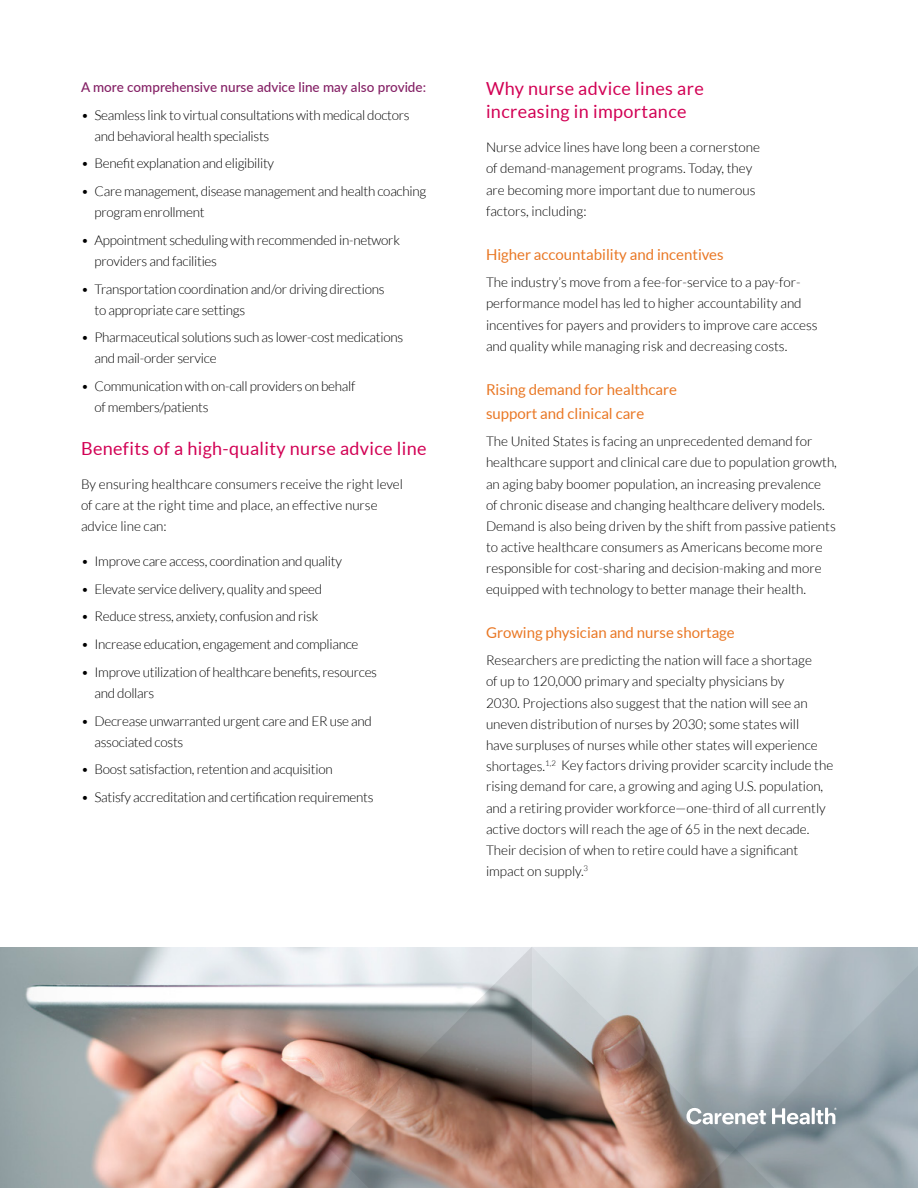
<style>
.page{position:relative;width:918px;height:1188px;background:#fff}
.page>*{position:absolute;margin:0;border:0;box-sizing:border-box;transform-origin:0 0}
.t1{font:18px/22.5px "Lato";letter-spacing:.02em;color:#d20054}
.t2{font:15px/24px "Lato";color:#e97724}
.t3{font:300 13.5px/21px "Lato";color:#000}
.t4{font:300 13.5px/21px "Lato";letter-spacing:-.02em;color:#000}
.t5{font:500 13.5px "Lato";color:#842065}
</style>
<div class="page">
<img style="left:0;top:947px;width:329px;height:241px">
<svg style="left:329px;top:947px;width:203px;height:202px;background:#a99892"></svg>
<svg style="left:532px;top:947px;width:386px;height:202px;background:#b3afae"></svg>
<svg style="left:736px;top:948px;width:182px;height:68px;background:#b4bec5"></svg>
<svg style="left:126px;top:1149px;width:488px;height:39px;background:#be9689"></svg>
<div style="left:614px;top:1016px;width:304px;height:172px;background:#000;opacity:.2"></div>
<svg style="left:687px;top:1108px;width:79px;height:16px"></svg>
<svg style="left:772px;top:1108px;width:38px;height:16px"></svg>
<hr style="left:812px;top:1108px;width:3px;height:16px;background:#fff">
<svg style="left:816px;top:1108px;width:21px;height:16px"></svg>
<p class="t5" style="left:81px;top:77px;width:347px">A more comprehensive nurse advice line may also provide:</p>
<p class="t4" style="left:94px;top:104px;width:317px;text-indent:-14px">• Seamless link to virtual consultations with medical doctors and behavioral health specialists</p>
<p class="t4" style="left:81px;top:153px;width:195px">• Benefit explanation and eligibility</p>
<p class="t4" style="left:94px;top:181px;width:333px;text-indent:-14px">• Care management, disease management and health coaching program enrollment</p>
<p class="t4" style="left:94px;top:230px;width:307px;text-indent:-14px">• Appointment scheduling with recommended in-network providers and facilities</p>
<p class="t4" style="left:94px;top:278px;width:292px;text-indent:-14px">• Transportation coordination and/or driving directions to appropriate care settings</p>
<p class="t4" style="left:94px;top:327px;width:310px;text-indent:-14px">• Pharmaceutical solutions such as lower-cost medications and mail-order service</p>
<p class="t4" style="left:94px;top:376px;width:262px;text-indent:-14px">• Communication with on-call providers on behalf of members/patients</p>
<h1 class="t1" style="left:81px;top:437px;width:347px">Benefits of a high-quality nurse advice line</h1>
<p class="t3" style="left:81px;top:474px;width:324px">By ensuring healthcare consumers receive the right level of care at the right time and place, an effective nurse advice line can:</p>
<p class="t4" style="left:81px;top:551px;width:262px">• Improve care access, coordination and quality</p>
<p class="t4" style="left:81px;top:578px;width:243px">• Elevate service delivery, quality and speed</p>
<p class="t4" style="left:81px;top:606px;width:239px">• Reduce stress, anxiety, confusion and risk</p>
<p class="t4" style="left:81px;top:634px;width:279px">• Increase education, engagement and compliance</p>
<p class="t4" style="left:94px;top:662px;width:284px;text-indent:-14px">• Improve utilization of healthcare benefits, resources and dollars</p>
<p class="t4" style="left:94px;top:710px;width:279px;text-indent:-14px">• Decrease unwarranted urgent care and ER use and associated costs</p>
<p class="t4" style="left:81px;top:759px;width:253px">• Boost satisfaction, retention and acquisition</p>
<p class="t4" style="left:81px;top:787px;width:294px">• Satisfy accreditation and certification requirements</p>
<h1 class="t1" style="left:486px;top:78px;width:219px">Why nurse advice lines are increasing in importance</h1>
<p class="t3" style="left:486px;top:137px;width:276px">Nurse advice lines have long been a cornerstone of demand-management programs. Today, they are becoming more important due to numerous factors, including:</p>
<p class="t2" style="left:486px;top:242px;width:239px">Higher accountability and incentives</p>
<p class="t3" style="left:486px;top:272px;width:333px">The industry’s move from a fee-for-service to a pay-for&shy;performance model has led to higher accountability and incentives for payers and providers to improve care access and quality while managing risk and decreasing costs.</p>
<p class="t2" style="left:486px;top:377px;width:192px">Rising demand for healthcare support and clinical care</p>
<p class="t3" style="left:486px;top:431px;width:352px">The United States is facing an unprecedented demand for healthcare support and clinical care due to population growth, an aging baby boomer population, an increasing prevalence<br>of chronic disease and changing healthcare delivery models.<br>Demand is also being driven by the shift from passive patients to active healthcare consumers as Americans become more responsible for cost-sharing and decision-making and more equipped with technology to better manage their health.</p>
<p class="t2" style="left:486px;top:620px;width:250px">Growing physician and nurse shortage</p>
<p class="t3" style="left:486px;top:650px;width:349px">Researchers are predicting the nation will face a shortage<br>of up to 120,000 primary and specialty physicians by<br>2030. Projections also suggest that the nation will see an uneven distribution of nurses by 2030; some states will<br>have surpluses of nurses while other states will experience shortages.<sup>1,2</sup> Key factors driving provider scarcity include the rising demand for care, a growing and aging U.S. population, and a retiring provider workforce—one-third of all currently active doctors will reach the age of 65 in the next decade.<br>Their decision of when to retire could have a significant impact on supply.<sup>3</sup></p>
</div>
